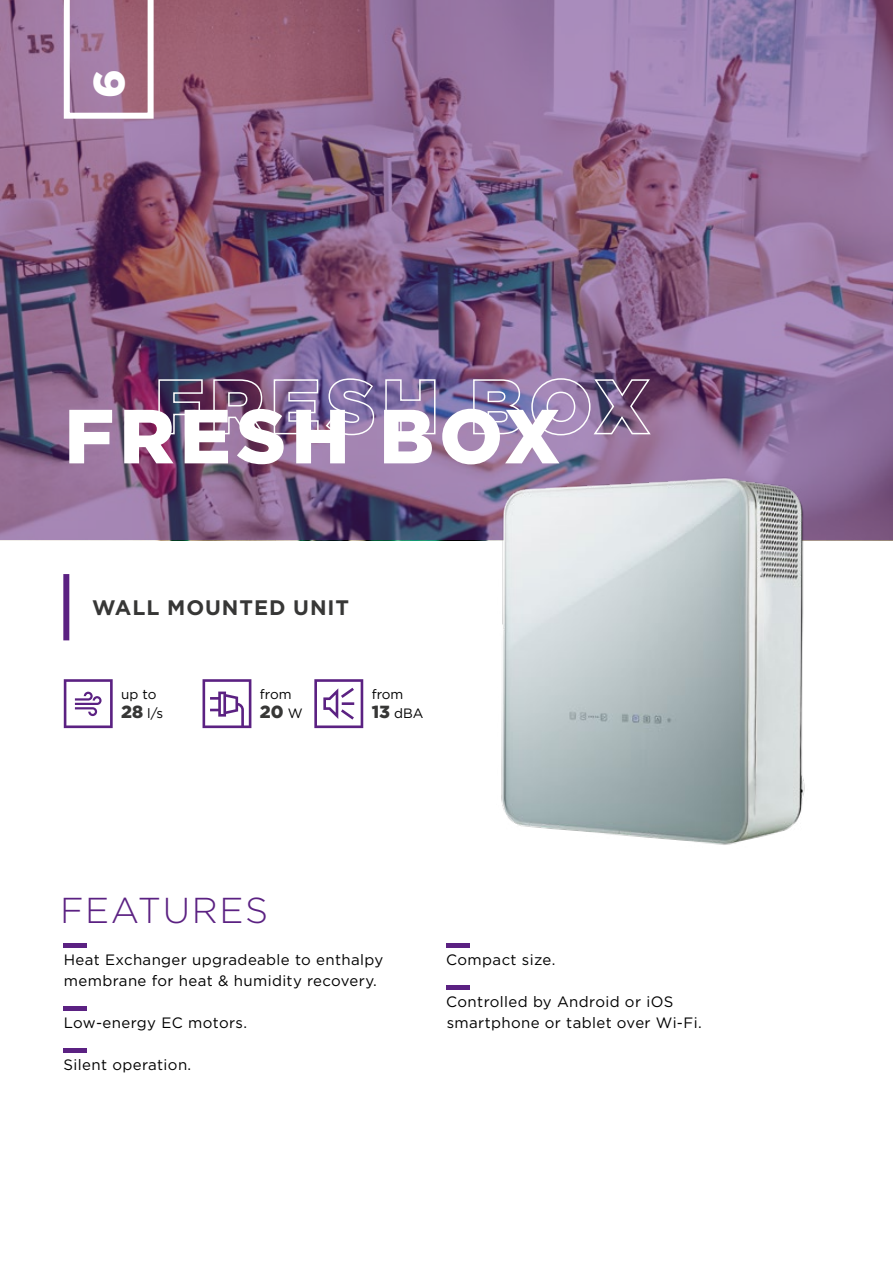
<style>
.page{position:relative;width:893px;height:1263px;background:#fff}
.page>*{position:absolute;margin:0;border:0;box-sizing:border-box;transform-origin:0 0}
.t1{font:900 76.5px "Gotham Pro";letter-spacing:.07em;color:#fff}
.t2{font:58.5px/63px "Gotham Pro";color:#5b2182}
.t3{font:900 43.5px "Gotham Pro";color:#fff}
.t4{font:300 36px "Gotham Pro";letter-spacing:.045em;color:#5b2182}
.t5{font:700 21px "Gotham Pro";letter-spacing:.045em;color:#373736}
.t6{font:900 17.55px "Gotham Pro";color:#373736}
.t7{font:15px/21px "Gotham Pro";letter-spacing:.025em;color:#000}
.t8{font:13.5px/18.5px "Gotham Pro";color:#000}
.s1{font-weight:900;font-size:17.55px;color:#373736}
.s2{font-weight:400;font-size:13.5px;color:#000}
</style>
<div class="page">
<img style="left:0;top:0;width:893px;height:540px">
<div style="left:63px;top:574px;width:6px;height:66px;background:#5b2182"></div>
<svg style="left:64px;top:679px;width:49px;height:49px"></svg>
<svg style="left:203px;top:679px;width:48px;height:49px"></svg>
<svg style="left:314px;top:679px;width:49px;height:49px"></svg>
<img style="left:488px;top:461px;width:320px;height:384px">
<svg style="left:158px;top:379px;width:45px;height:56px;background:#6a4f72"></svg>
<svg style="left:213px;top:379px;width:53px;height:56px;background:#835c7c"></svg>
<svg style="left:273px;top:379px;width:46px;height:56px;background:#9b83aa"></svg>
<svg style="left:325px;top:378px;width:50px;height:58px;background:#9482b0"></svg>
<svg style="left:385px;top:379px;width:51px;height:56px;background:#9e8bb5"></svg>
<svg style="left:472px;top:379px;width:51px;height:56px;background:#958ab6"></svg>
<svg style="left:531px;top:377px;width:121px;height:59px;background:#91799f"></svg>
<svg style="left:64px;top:0;width:90px;height:119px"></svg>
<h3 class="t3" style="left:84px;top:98px;width:30px;rotate:-90deg">6</h3>
<h1 class="t1" style="left:65px;top:392px;width:497px">FRESH BOX</h1>
<h3 class="t5" style="left:92px;top:595px;width:258px">WALL MOUNTED UNIT</h3>
<p class="t8" style="left:121px;top:685px;width:44px">up to<br><span class="s1">28</span> l/s</p>
<p class="t8" style="left:260px;top:685px;width:33px">from</p>
<p class="t6" style="left:260px;top:701px;width:44px">20 <span class="s2">W</span></p>
<p class="t8" style="left:372px;top:685px;width:53px">from<br><span class="s1">13</span> dBA</p>
<h3 class="t4" style="left:60px;top:890px;width:210px">FEATURES</h3>
<p class="t7" style="left:64px;top:949px;width:321px">Heat Exchanger upgradeable to enthalpy membrane for heat &amp; humidity recovery.</p>
<p class="t7" style="left:64px;top:1012px;width:185px">Low-energy EC motors.</p>
<p class="t7" style="left:64px;top:1054px;width:129px">Silent operation.</p>
<h2 class="t2" style="left:60px;top:911px;width:32px">– –</h2>
<h2 class="t2" style="left:60px;top:1016px;width:32px">–</h2>
<h2 class="t2" style="left:443px;top:921px;width:32px;line-height:42px">– –</h2>
<p class="t7" style="left:446px;top:949px;width:111px">Compact size.</p>
<p class="t7" style="left:446px;top:991px;width:257px">Controlled by Android or iOS smartphone or tablet over Wi-Fi.</p>
</div>
